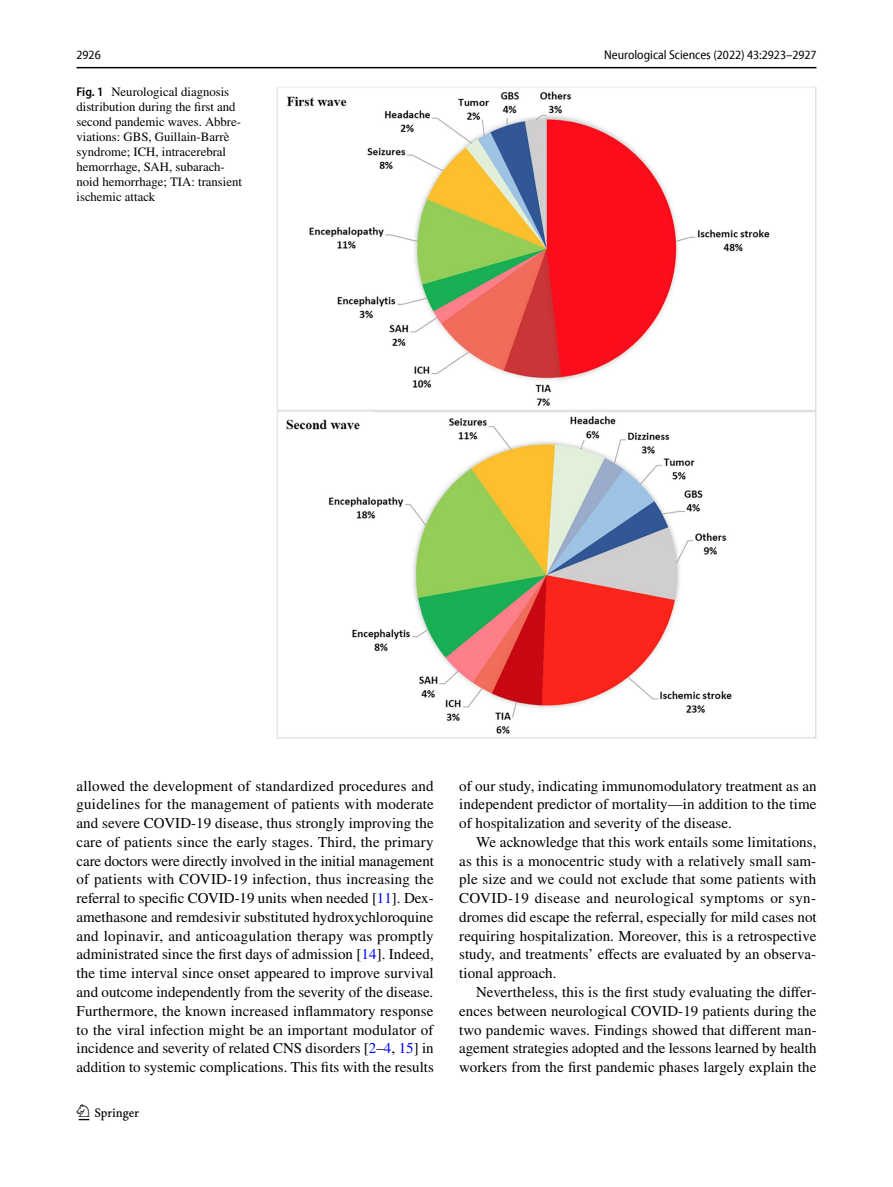
<style>
.page{position:relative;width:893px;height:1187px;background:#fff}
.page>*{position:absolute;margin:0;border:0;box-sizing:border-box;transform-origin:0 0}
.t1{font:22.5px "Springnew Regular 2";color:#000}
.t2{font:15px/18.8px "STIX";letter-spacing:.005em;color:#000;text-align:justify}
.t3{font:12.75px/15px "STIX";color:#000}
.t4{font:semi-condensed 12.75px "Myriad Pro Unic";color:#000}
.s1{font-family:"Myriad Pro";font-weight:600;font-stretch:semi-condensed}
.s2{color:#00f}
</style>
<div class="page">
<hr style="left:77px;top:67px;width:739px;height:1px;background:#000">
<img style="left:276px;top:87px;width:540px;height:651px">
<p class="t4" style="left:77px;top:50px;width:26px">2926</p>
<p class="t4" style="left:604px;top:50px;width:214px">Neurological Sciences (2022) 43:2923–2927</p>
<p class="t3" style="left:77px;top:85px;width:167px"><span class="s1">Fig. 1</span> Neurological diagnosis distribution during the first and second pandemic waves. Abbre&shy;viations: GBS, Guillain-Barrè syndrome; ICH, intracerebral hemorrhage, SAH, subarach&shy;noid hemorrhage; TIA: transient ischemic attack</p>
<p class="t2" style="left:77px;top:777px;width:359px">allowed the development of standardized procedures and guidelines for the management of patients with moderate and severe COVID-19 disease, thus strongly improving the care of patients since the early stages. Third, the primary care doctors were directly involved in the initial management of patients with COVID-19 infection, thus increasing the referral to specific COVID-19 units when needed [<span class="s2">11</span>]. Dex&shy;amethasone and remdesivir substituted hydroxychloroquine and lopinavir, and anticoagulation therapy was promptly administrated since the first days of admission [<span class="s2">14</span>]. Indeed, the time interval since onset appeared to improve survival and outcome independently from the severity of the disease.<br>Furthermore, the known increased inflammatory response to the viral infection might be an important modulator of incidence and severity of related CNS disorders [<span class="s2">2</span>–<span class="s2">4</span>, <span class="s2">15</span>] in addition to systemic complications. This fits with the results</p>
<p class="t2" style="left:459px;top:777px;width:359px">of our study, indicating immunomodulatory treatment as an independent predictor of mortality—in addition to the time of hospitalization and severity of the disease.</p>
<p class="t2" style="left:459px;top:833px;width:359px;text-indent:17px">We acknowledge that this work entails some limitations, as this is a monocentric study with a relatively small sam&shy;ple size and we could not exclude that some patients with COVID-19 disease and neurological symptoms or syn&shy;dromes did escape the referral, especially for mild cases not requiring hospitalization. Moreover, this is a retrospective study, and treatments’ effects are evaluated by an observa&shy;tional approach.</p>
<p class="t2" style="left:459px;top:983px;width:359px;text-indent:17px">Nevertheless, this is the first study evaluating the differ&shy;ences between neurological COVID-19 patients during the two pandemic waves. Findings showed that different man&shy;agement strategies adopted and the lessons learned by health workers from the first pandemic phases largely explain the</p>
<h1 class="t1" style="left:79px;top:1104px;width:62px">1 3</h1>
</div>
